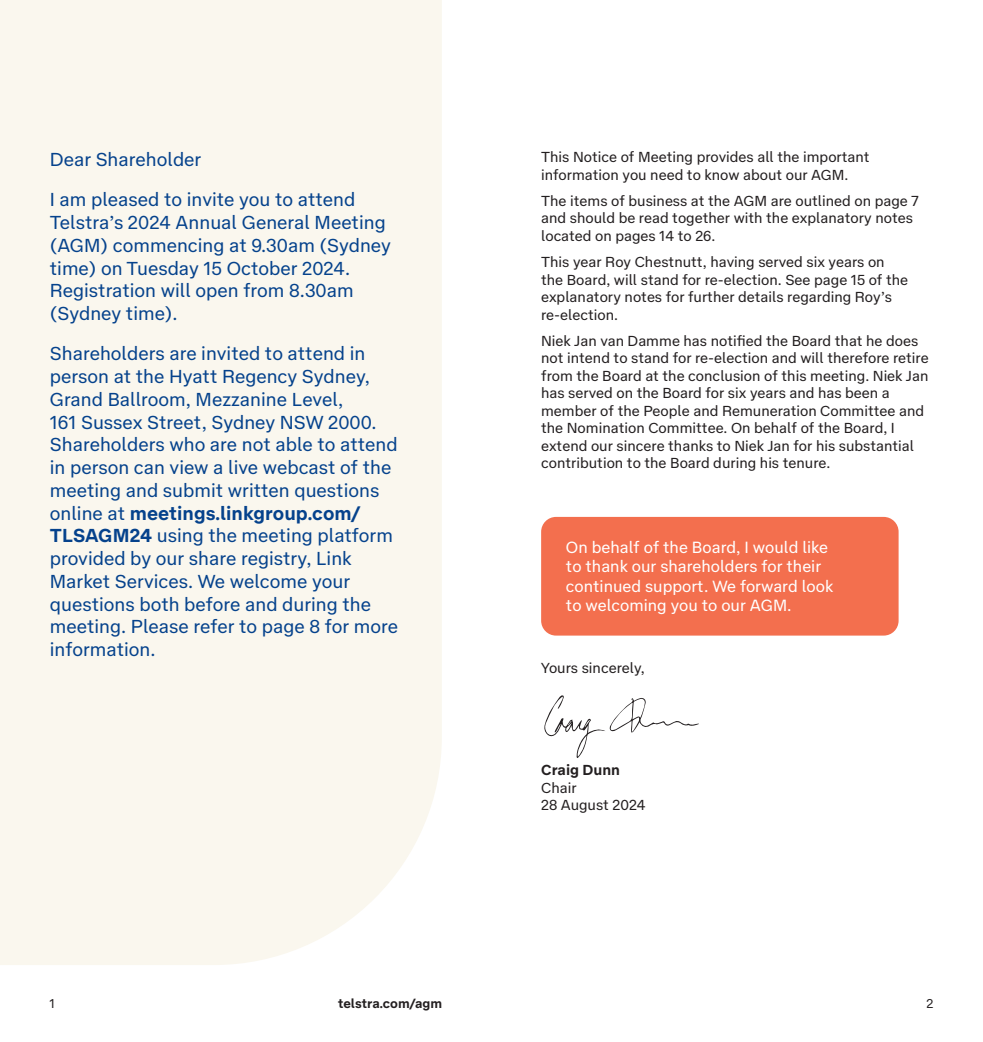
<style>
.page{position:relative;width:983px;height:1042px;background:#fff}
.page>*{position:absolute;margin:0;border:0;box-sizing:border-box;transform-origin:0 0}
.t1{font:19.25px/22.8px "Telstra Text";color:#05428c}
.t2{font:16.62px/19.2px "Telstra Text";color:#fff}
.t3{font:14.88px/17.5px "Telstra Text";color:#231f20}
.t4{font:700 13.12px "Telstra Text";color:#231f20}
.t5{font:13.12px "Telstra Text";color:#231f20}
.s1{font-weight:700}
</style>
<div class="page">
<div style="left:541px;top:517px;width:357px;height:118px;background:#f36f4e;border-radius:15px"></div>
<svg style="left:544px;top:695px;width:154px;height:63px"></svg>
<div style="left:0;top:0;width:441px;height:965px;background:#faf7ee"></div>
<p class="t1" style="left:50px;top:138px;width:307px;line-height:40.2px">Dear Shareholder<br>I am pleased to invite you to attend</p>
<p class="t1" style="left:50px;top:210px;width:342px">Telstra’s 2024 Annual General Meeting (AGM) commencing at 9.30am (Sydney time) on Tuesday 15 October 2024.<br>Registration will open from 8.30am (Sydney time).</p>
<p class="t1" style="left:50px;top:341px;width:349px">Shareholders are invited to attend in person at the Hyatt Regency Sydney, Grand Ballroom, Mezzanine Level,<br>161 Sussex Street, Sydney NSW 2000.<br>Shareholders who are not able to attend in person can view a live webcast of the meeting and submit written questions online at <span class="s1">meetings.linkgroup.com/ TLSAGM24</span> using the meeting platform provided by our share registry, Link Market Services. We welcome your questions both before and during the meeting. Please refer to page 8 for more information.</p>
<p class="t3" style="left:541px;top:147px;width:330px">This Notice of Meeting provides all the important information you need to know about our AGM.</p>
<p class="t3" style="left:541px;top:191px;width:379px">The items of business at the AGM are outlined on page 7 and should be read together with the explanatory notes located on pages 14 to 26.</p>
<p class="t3" style="left:541px;top:252px;width:368px">This year Roy Chestnutt, having served six years on the Board, will stand for re-election. See page 15 of the explanatory notes for further details regarding Roy’s re-election.</p>
<p class="t3" style="left:541px;top:331px;width:389px">Niek Jan van Damme has notified the Board that he does not intend to stand for re-election and will therefore retire from the Board at the conclusion of this meeting. Niek Jan has served on the Board for six years and has been a member of the People and Remuneration Committee and the Nomination Committee. On behalf of the Board, I extend our sincere thanks to Niek Jan for his substantial contribution to the Board during his tenure.</p>
<p class="t2" style="left:566px;top:537px;width:269px">On behalf of the Board, I would like to thank our shareholders for their continued support. We forward look to welcoming you to our AGM.</p>
<p class="t3" style="left:540px;top:658px;width:105px">Yours sincerely,</p>
<p class="t3" style="left:541px;top:760px;width:106px"><span class="s1">Craig Dunn<br></span>Chair<br>28 August 2024</p>
<p class="t5" style="left:50px;top:993px;width:7px">1</p>
<p class="t4" style="left:338px;top:993px;width:106px">telstra.com/agm</p>
<p class="t5" style="left:926px;top:993px;width:9px">2</p>
</div>
